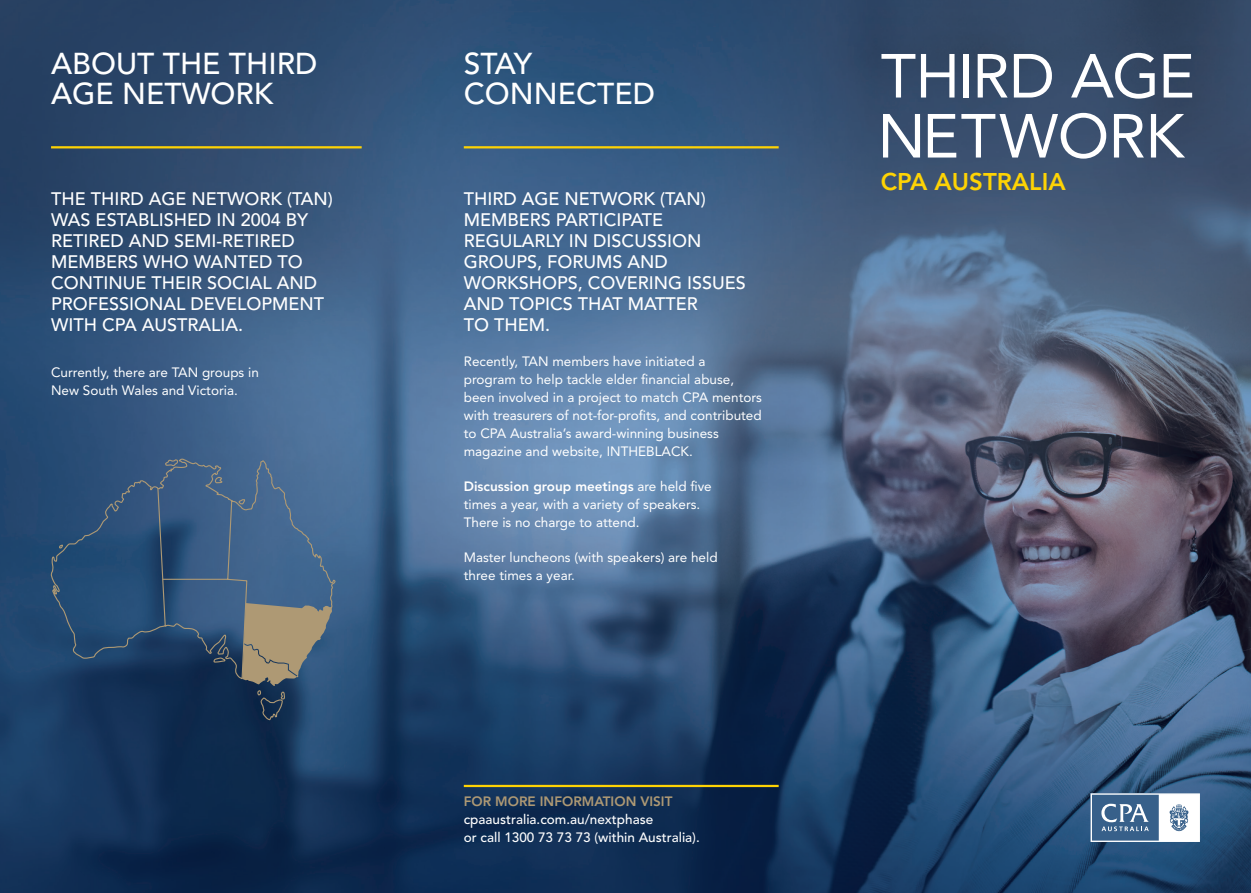
<style>
.page{position:relative;width:1251px;height:893px;background:#fff}
.page>*{position:absolute;margin:0;border:0;box-sizing:border-box;transform-origin:0 0}
.t1{font:61.5px "Avenir LT Std";letter-spacing:-.03em;color:#fff}
.t2{font:61.5px "Avenir LT Std";letter-spacing:-.01em;color:#fff}
.Heading{font:500 30px/30px "Avenir LT Std";color:#fff}
.t3{font:800 24px "Avenir LT Std";color:#fed304}
.Subheading{font:500 18px/21px "Avenir LT Std";color:#fff}
.body_white{font:500 18px/21px "Avenir LT Std";color:#fff}
.body_white-2{font:13.5px/18px "Avenir LT Std";color:#fff}
.body_white-3{font:500 13.5px/18px "Avenir LT Std";color:#fff}
.s1{font-weight:800}
.s2{font-weight:800;color:#ae9974}
</style>
<div class="page">
<img style="left:0;top:0;width:1250px;height:893px">
<hr style="left:51px;top:146px;width:310px;height:2px;background:#fed304">
<hr style="left:463px;top:146px;width:315px;height:2px;background:#fed304">
<hr style="left:463px;top:785px;width:315px;height:2px;background:#fed304">
<svg style="left:50px;top:458px;width:286px;height:263px;background:#375575"></svg>
<svg style="left:1090px;top:793px;width:109px;height:49px"></svg>
<p class="Heading" style="left:51px;top:49px;width:268px">ABOUT THE THIRD<br>AGE NETWORK</p>
<p class="Heading" style="left:463px;top:49px;width:193px">STAY<br>CONNECTED</p>
<p class="Subheading" style="left:51px;top:189px;width:283px">THE THIRD AGE NETWORK (TAN)<br>WAS ESTABLISHED IN 2004 BY<br>RETIRED AND SEMI-RETIRED<br>MEMBERS WHO WANTED TO<br>CONTINUE THEIR SOCIAL AND<br>PROFESSIONAL DEVELOPMENT<br>WITH CPA AUSTRALIA.</p>
<p class="body_white" style="left:463px;top:189px;width:283px">THIRD AGE NETWORK (TAN)<br>MEMBERS PARTICIPATE<br>REGULARLY IN DISCUSSION<br>GROUPS, FORUMS AND<br>WORKSHOPS, COVERING ISSUES<br>AND TOPICS THAT MATTER<br>TO THEM.</p>
<p class="body_white-2" style="left:463px;top:352px;width:299px">Recently, TAN members have initiated a<br>program to help tackle elder financial abuse, been involved in a project to match CPA mentors with treasurers of not-for-profits, and contributed to CPA Australia’s award-winning business magazine and website, INTHEBLACK.</p>
<p class="body_white-2" style="left:463px;top:477px;width:249px"><span class="s1">Discussion group meetings</span> are held five times a year, with a variety of speakers.<br>There is no charge to attend.</p>
<p class="body_white-2" style="left:463px;top:548px;width:255px">Master luncheons (with speakers) are held three times a year.</p>
<p class="body_white-2" style="left:51px;top:363px;width:209px">Currently, there are TAN groups in<br>New South Wales and Victoria.</p>
<p class="body_white-3" style="left:463px;top:793px;width:237px"><span class="s2">FOR MORE INFORMATION VISIT </span>cpaaustralia.com.au/nextphase<br>or call 1300 73 73 73 (within Australia).</p>
<p class="t1" style="left:880px;top:40px;width:315px">THIRD AGE</p>
<p class="t2" style="left:877px;top:100px;width:308px">NETWORK</p>
<p class="t3" style="left:880px;top:168px;width:186px">CPA AUSTRALIA</p>
</div>
